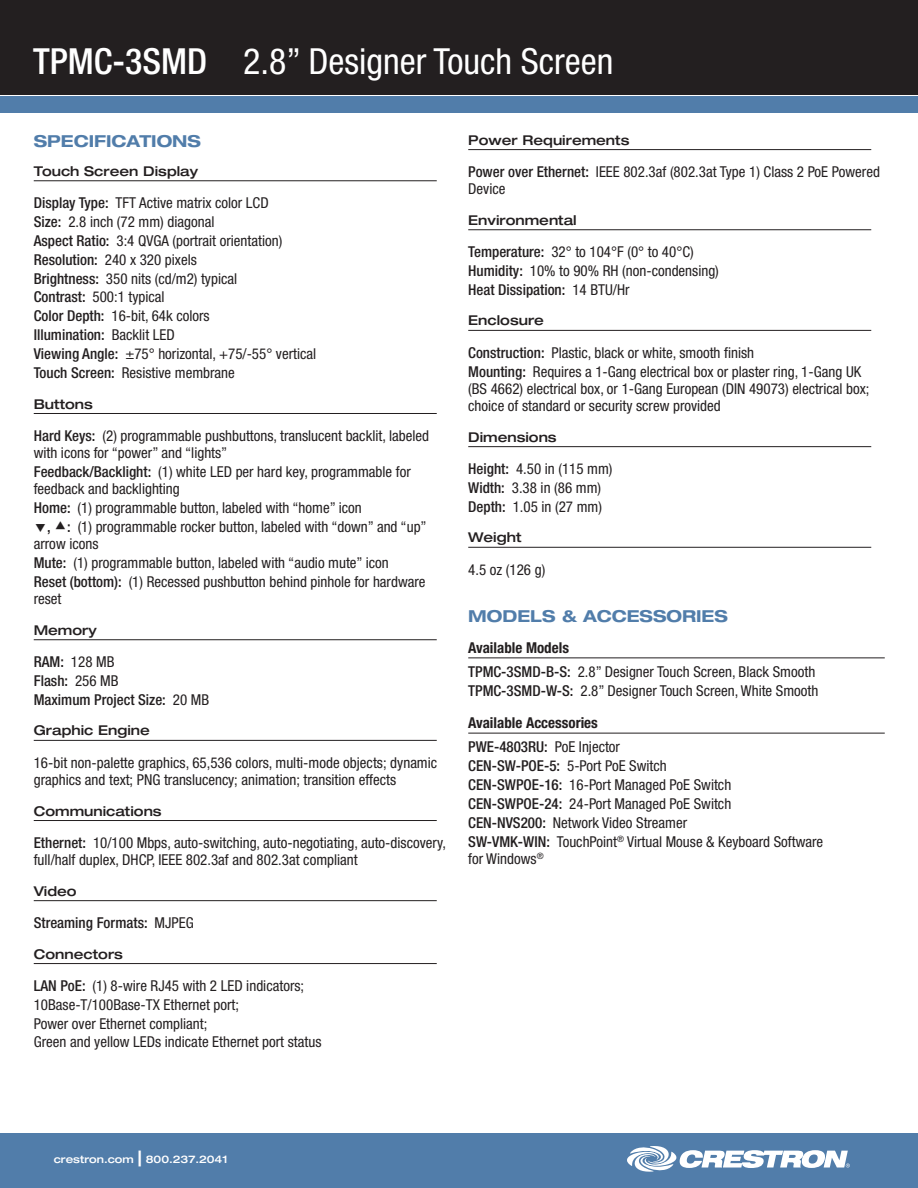
<style>
.page{position:relative;width:918px;height:1188px;background:#fff}
.page>*{position:absolute;margin:0;border:0;box-sizing:border-box;transform-origin:0 0}
.product_name_tagline{font:condensed 36px "Helvetica Neue LT Std";color:#fff}
.SPECIFICATIONS_title{font:700 expanded 16.5px "Helvetica Neue LT Std";color:#517daa}
.spec_description{font:condensed 15px/17.2px "Helvetica Neue LT Std";color:#231f20}
.spec_description-2{font:500 condensed 15px "Helvetica Neue LT Std";color:#231f20}
.available_models_hea{font:700 condensed 15px "Helvetica Neue LT Std";color:#231f20}
.spec_header{font:500 expanded 13.5px "Helvetica Neue LT Std";color:#231f20}
.t1{font:500 expanded 10.5px "Helvetica Neue LT Std";color:#fff}
.s1{font-weight:500}
.s2{font-weight:400}
.s3{font-size:21px}
</style>
<div class="page">
<div style="left:0;top:0;width:918px;height:94px;background:#231f20"></div>
<div style="left:0;top:96px;width:918px;height:16px;background:#517daa"></div>
<div style="left:0;top:1134px;width:918px;height:54px;background:#517daa"></div>
<svg style="left:627px;top:1146px;width:223px;height:26px"></svg>
<hr style="left:34px;top:180px;width:403px;height:1px;background:#231f20">
<hr style="left:34px;top:413px;width:403px;height:1px;background:#231f20">
<hr style="left:34px;top:639px;width:403px;height:1px;background:#231f20">
<hr style="left:34px;top:740px;width:403px;height:1px;background:#231f20">
<hr style="left:34px;top:820px;width:403px;height:1px;background:#231f20">
<hr style="left:34px;top:900px;width:403px;height:1px;background:#231f20">
<hr style="left:34px;top:963px;width:403px;height:1px;background:#231f20">
<hr style="left:468px;top:149px;width:403px;height:1px;background:#231f20">
<hr style="left:468px;top:229px;width:403px;height:1px;background:#231f20">
<hr style="left:468px;top:330px;width:403px;height:1px;background:#231f20">
<hr style="left:468px;top:446px;width:403px;height:1px;background:#231f20">
<hr style="left:468px;top:547px;width:403px;height:1px;background:#231f20">
<hr style="left:468px;top:658px;width:417px;height:1px;background:#231f20">
<hr style="left:468px;top:733px;width:417px;height:1px;background:#231f20">
<p class="product_name_tagline" style="left:33px;top:41px;width:582px"><span class="s1">TPMC-3SMD</span> 2.8” Designer Touch Screen</p>
<p class="SPECIFICATIONS_title" style="left:34px;top:131px;width:169px">SPECIFICATIONS</p>
<p class="spec_header" style="left:34px;top:163px;width:166px">Touch Screen Display</p>
<p class="spec_description" style="left:34px;top:194px;width:237px"><span class="s1">Display Type:</span> TFT Active matrix color LCD</p>
<p class="spec_description" style="left:34px;top:213px;width:182px"><span class="s1">Size:</span> 2.8 inch (72 mm) diagonal</p>
<p class="spec_description" style="left:34px;top:232px;width:250px"><span class="s1">Aspect Ratio:</span> 3:4 QVGA (portrait orientation)</p>
<p class="spec_description" style="left:34px;top:251px;width:165px"><span class="s1">Resolution:</span> 240 x 320 pixels</p>
<p class="spec_description" style="left:34px;top:270px;width:205px"><span class="s1">Brightness:</span> 350 nits (cd/m2) typical</p>
<p class="spec_description" style="left:34px;top:288px;width:132px"><span class="s1">Contrast:</span> 500:1 typical</p>
<p class="spec_description" style="left:34px;top:307px;width:177px"><span class="s1">Color Depth:</span> 16-bit, 64k colors</p>
<p class="spec_description-2" style="left:34px;top:326px;width:143px">Illumination: <span class="s2">Backlit LED</span></p>
<p class="spec_description" style="left:34px;top:345px;width:284px"><span class="s1">Viewing Angle:</span> ±75° horizontal, +75/-55° vertical</p>
<p class="spec_description" style="left:34px;top:364px;width:203px"><span class="s1">Touch Screen:</span> Resistive membrane</p>
<p class="spec_header" style="left:34px;top:395px;width:61px">Buttons</p>
<p class="spec_description" style="left:34px;top:427px;width:397px"><span class="s1">Hard Keys:</span> (2) programmable pushbuttons, translucent backlit, labeled with icons for “power” and “lights”</p>
<p class="spec_description" style="left:34px;top:463px;width:379px"><span class="s1">Feedback/Backlight:</span> (1) white LED per hard key, programmable for feedback and backlighting</p>
<p class="spec_description" style="left:34px;top:499px;width:330px"><span class="s1">Home:</span> (1) programmable button, labeled with “home” icon</p>
<p class="spec_description" style="left:34px;top:518px;width:395px;text-indent:13px"><span class="s1">, :</span> (1) programmable rocker button, labeled with “down” and “up” arrow icons</p>
<p class="spec_description" style="left:34px;top:554px;width:357px"><span class="s1">Mute:</span> (1) programmable button, labeled with “audio mute” icon</p>
<p class="spec_description" style="left:34px;top:573px;width:393px"><span class="s1">Reset (bottom):</span> (1) Recessed pushbutton behind pinhole for hardware reset</p>
<p class="spec_header" style="left:34px;top:622px;width:64px">Memory</p>
<p class="spec_description" style="left:34px;top:653px;width:82px"><span class="s1">RAM:</span> 128 MB</p>
<p class="spec_description-2" style="left:34px;top:672px;width:86px">Flash: <span class="s2">256 MB</span></p>
<p class="spec_description-2" style="left:34px;top:691px;width:177px">Maximum Project Size: <span class="s2">20 MB</span></p>
<p class="spec_header" style="left:34px;top:722px;width:118px">Graphic Engine</p>
<p class="spec_description" style="left:34px;top:754px;width:405px">16-bit non-palette graphics, 65,536 colors, multi-mode objects; dynamic graphics and text; PNG translucency; animation; transition effects</p>
<p class="spec_header" style="left:34px;top:802px;width:129px">Communications</p>
<p class="spec_description" style="left:34px;top:834px;width:414px"><span class="s1">Ethernet:</span> 10/100 Mbps, auto-switching, auto-negotiating, auto-discovery, full/half duplex, DHCP, IEEE 802.3af and 802.3at compliant</p>
<p class="spec_header" style="left:34px;top:882px;width:44px">Video</p>
<p class="spec_description-2" style="left:34px;top:914px;width:162px">Streaming Formats: <span class="s2">MJPEG</span></p>
<p class="spec_header" style="left:34px;top:945px;width:91px">Connectors</p>
<p class="spec_description" style="left:34px;top:977px;width:272px"><span class="s1">LAN PoE:</span> (1) 8-wire RJ45 with 2 LED indicators;</p>
<p class="spec_description" style="left:34px;top:996px;width:207px">10Base-T/100Base-TX Ethernet port;</p>
<p class="spec_description" style="left:34px;top:1015px;width:175px">Power over Ethernet compliant;</p>
<p class="spec_description" style="left:34px;top:1033px;width:289px">Green and yellow LEDs indicate Ethernet port status</p>
<p class="spec_header" style="left:468px;top:131px;width:163px">Power Requirements</p>
<p class="spec_description" style="left:468px;top:163px;width:413px"><span class="s1">Power over Ethernet:</span> IEEE 802.3af (802.3at Type 1) Class 2 PoE Powered<br>Device</p>
<p class="spec_header" style="left:468px;top:212px;width:110px">Environmental</p>
<p class="spec_description" style="left:468px;top:243px;width:227px"><span class="s1">Temperature:</span> 32° to 104°F (0° to 40°C)</p>
<p class="spec_description" style="left:468px;top:262px;width:252px"><span class="s1">Humidity:</span> 10% to 90% RH (non-condensing)</p>
<p class="spec_description-2" style="left:468px;top:281px;width:163px">Heat Dissipation: <span class="s2">14 BTU/Hr</span></p>
<p class="spec_header" style="left:468px;top:312px;width:77px">Enclosure</p>
<p class="spec_description" style="left:468px;top:344px;width:287px"><span class="s1">Construction:</span> Plastic, black or white, smooth finish</p>
<p class="spec_description" style="left:468px;top:363px;width:403px"><span class="s1">Mounting:</span> Requires a 1-Gang electrical box or plaster ring, 1-Gang UK (BS 4662) electrical box, or 1-Gang European (DIN 49073) electrical box; choice of standard or security screw provided</p>
<p class="spec_header" style="left:468px;top:428px;width:90px">Dimensions</p>
<p class="spec_description" style="left:468px;top:460px;width:146px"><span class="s1">Height:</span> 4.50 in (115 mm)</p>
<p class="spec_description" style="left:468px;top:479px;width:134px"><span class="s1">Width:</span> 3.38 in (86 mm)</p>
<p class="spec_description" style="left:468px;top:498px;width:135px"><span class="s1">Depth:</span> 1.05 in (27 mm)</p>
<p class="spec_header" style="left:468px;top:529px;width:55px">Weight</p>
<p class="spec_description" style="left:468px;top:561px;width:79px">4.5 oz (126 g)</p>
<p class="SPECIFICATIONS_title" style="left:468px;top:606px;width:261px">MODELS &amp; ACCESSORIES</p>
<p class="available_models_hea" style="left:468px;top:638px;width:102px">Available Models</p>
<p class="spec_description" style="left:468px;top:663px;width:349px"><span class="s1">TPMC-3SMD-B-S:</span> 2.8” Designer Touch Screen, Black Smooth</p>
<p class="spec_description" style="left:468px;top:682px;width:352px"><span class="s1">TPMC-3SMD-W-S:</span> 2.8” Designer Touch Screen, White Smooth</p>
<p class="available_models_hea" style="left:468px;top:714px;width:131px">Available Accessories</p>
<p class="spec_description-2" style="left:468px;top:738px;width:153px">PWE-4803RU: <span class="s2">PoE Injector</span></p>
<p class="spec_description" style="left:468px;top:757px;width:200px"><span class="s1">CEN-SW-POE-5:</span> 5-Port PoE Switch</p>
<p class="spec_description" style="left:468px;top:776px;width:265px"><span class="s1">CEN-SWPOE-16:</span> 16-Port Managed PoE Switch</p>
<p class="spec_description" style="left:468px;top:795px;width:265px"><span class="s1">CEN-SWPOE-24:</span> 24-Port Managed PoE Switch</p>
<p class="spec_description" style="left:468px;top:814px;width:220px"><span class="s1">CEN-NVS200:</span> Network Video Streamer</p>
<p class="spec_description" style="left:468px;top:832px;width:356px"><span class="s1">SW-VMK-WIN:</span> TouchPoint<sup>®</sup> Virtual Mouse &amp; Keyboard Software for Windows<sup>®</sup></p>
<p class="t1" style="left:54px;top:1153px;width:175px">crestron.com <span class="s3">|</span> 800.237.2041</p>
</div>
